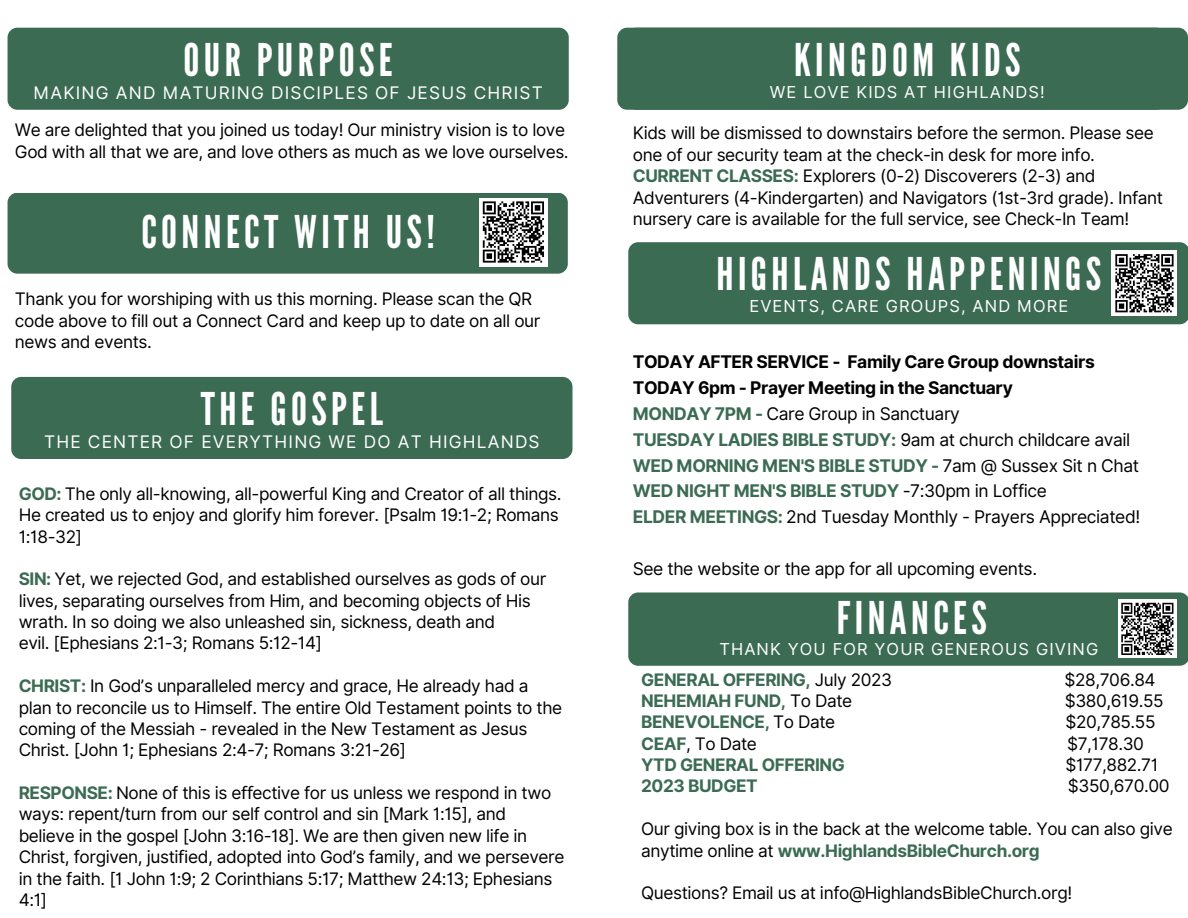
<style>
.page{position:relative;width:1188px;height:918px;background:#fff}
.page>*{position:absolute;margin:0;border:0;box-sizing:border-box;transform-origin:0 0}
.t1{font:45px "League Gothic";letter-spacing:.1em;color:#fff}
.t2{font:17.4px "Inter";letter-spacing:-.025em;color:#000}
.t3{font:700 17.4px "Inter";letter-spacing:-.025em;color:#3b6b53}
.t4{font:700 17.4px "Inter";letter-spacing:-.025em;color:#000}
.t5{font:17.4px "Inter";letter-spacing:.07em;color:#fff}
.t6{font:17.25px/21.3px "Inter";letter-spacing:-.025em;color:#000}
.t7{font:700 17.25px "Inter";letter-spacing:-.025em;color:#3b6b53}
.t8{font:16.5px "Inter";letter-spacing:.07em;color:#fff}
.s1{font-weight:700;color:#3b6b53}
.s2{font-family:"Noto Sans"}
.s3{font-weight:400;color:#000}
</style>
<div class="page">
<div style="left:8px;top:28px;width:561px;height:82px;background:#3b6b53;border-radius:10px"></div>
<div style="left:627px;top:28px;width:561px;height:82px;background:#3b6b53;border-radius:10px"></div>
<div style="left:11px;top:377px;width:561px;height:82px;background:#3b6b53;border-radius:10px"></div>
<div style="left:628px;top:242px;width:560px;height:82px;background:#3b6b53"></div>
<svg style="left:628px;top:592px;width:560px;height:74px;background:#45705b"></svg>
<div style="left:1112px;top:251px;width:65px;height:65px;background:#fff"></div>
<svg style="left:1115px;top:254px;width:59px;height:59px"></svg>
<div style="left:8px;top:193px;width:560px;height:81px;background:#3b6b53;border-radius:10px"></div>
<div style="left:479px;top:198px;width:69px;height:68px;background:#fff"></div>
<svg style="left:482px;top:201px;width:62px;height:62px"></svg>
<p class="t1" style="left:184px;top:34px;width:211px">OUR PURPOSE</p>
<p class="t5" style="left:33px;top:82px;width:511px">MAKING AND MATURING DISCIPLES OF JESUS CHRIST</p>
<p class="t6" style="left:15px;top:119px;width:555px">We are delighted that you joined us today! Our ministry vision is to love<br>God with all that we are, and love others as much as we love ourselves.</p>
<p class="t1" style="left:141px;top:206px;width:295px">CONNECT WITH US!</p>
<p class="t6" style="left:15px;top:288px;width:527px">Thank you for worshiping with us this morning. Please scan the QR code above to fill out a Connect Card and keep up to date on all our news and events.</p>
<p class="t1" style="left:201px;top:383px;width:184px">THE GOSPEL</p>
<p class="t5" style="left:44px;top:431px;width:497px">THE CENTER OF EVERYTHING WE DO AT HIGHLANDS</p>
<p class="t6" style="left:19px;top:483px;width:544px"><span class="s1">GOD:</span> The only all-knowing, all-powerful King and Creator of all things.</p>
<p class="t6" style="left:19px;top:504px;width:542px">He created us to enjoy and glorify him forever. [Psalm 19:1-2; Romans<br>1:18-32]</p>
<p class="t6" style="left:19px;top:568px;width:529px"><span class="s1">SIN:</span> Yet, we rejected God, and established ourselves as gods of our lives, separating ourselves from Him, and becoming objects of His wrath. In so doing we also unleashed sin, sickness, death and</p>
<p class="t6" style="left:19px;top:632px;width:305px">evil. [Ephesians 2:1-3; Romans 5:12-14]</p>
<p class="t6" style="left:19px;top:675px;width:545px"><span class="s1">CHRIST:</span> In God’s unparalleled mercy and grace, He already had a plan to reconcile us to Himself. The entire Old Testament points to the coming of the Messiah - revealed in the New Testament as Jesus Christ. [John 1; Ephesians 2:4-7; Romans 3:21-26]</p>
<p class="t6" style="left:19px;top:782px;width:547px"><span class="s1">RESPONSE:</span> None of this is e<span class="s2">ff</span>ective for us unless we respond in two ways: repent/turn from our self control and sin [Mark 1:15], and believe in the gospel [John 3:16-18]. We are then given new life in Christ, forgiven, justi<span class="s2">fi</span>ed, adopted into God’s family, and we persevere in the faith. [1 John 1:9; 2 Corinthians 5:17; Matthew 24:13; Ephesians 4:1]</p>
<p class="t1" style="left:794px;top:34px;width:228px">KINGDOM KIDS</p>
<p class="t8" style="left:770px;top:82px;width:276px">WE LOVE KIDS AT HIGHLANDS!</p>
<p class="t6" style="left:633px;top:123px;width:522px">Kids will be dismissed to downstairs before the sermon. Please see one of our security team at the check-in desk for more info.</p>
<p class="t6" style="left:633px;top:165px;width:532px"><span class="s1">CURRENT CLASSES:</span> Explorers (0-2) Discoverers (2-3) and<br>Adventurers (4-Kindergarten) and Navigators (1st-3rd grade). Infant nursery care is available for the full service, see Check-In Team!</p>
<p class="t1" style="left:717px;top:248px;width:386px">HIGHLANDS HAPPENINGS</p>
<p class="t8" style="left:749px;top:297px;width:321px">EVENTS, CARE GROUPS, AND MORE</p>
<p class="t4" style="left:633px;top:351px;width:464px">TODAY AFTER SERVICE - Family Care Group downstairs</p>
<p class="t4" style="left:633px;top:377px;width:382px">TODAY 6pm - Prayer Meeting in the Sanctuary</p>
<p class="t2" style="left:633px;top:403px;width:329px"><span class="s1">MONDAY 7PM -</span> Care Group in Sanctuary</p>
<p class="t2" style="left:633px;top:429px;width:499px"><span class="s1">TUESDAY LADIES BIBLE STUDY:</span> 9am at church childcare avail</p>
<p class="t3" style="left:633px;top:455px;width:508px">WED MORNING MEN'S BIBLE STUDY - <span class="s3">7am @ Sussex Sit n Chat</span></p>
<p class="t3" style="left:633px;top:481px;width:416px">WED NIGHT MEN'S BIBLE STUDY <span class="s3">-7:30pm in Loffice</span></p>
<p class="t2" style="left:633px;top:507px;width:509px"><span class="s1">ELDER MEETINGS:</span> 2nd Tuesday Monthly - Prayers Appreciated!</p>
<p class="t2" style="left:633px;top:558px;width:406px">See the website or the app for all upcoming events.</p>
<p class="t1" style="left:837px;top:592px;width:152px">FINANCES</p>
<p class="t8" style="left:719px;top:640px;width:381px">THANK YOU FOR YOUR GENEROUS GIVING</p>
<p class="t7" style="left:641px;top:669px;width:252px">GENERAL OFFERING, <span class="s3">July 2023</span></p>
<p class="t6" style="left:1065px;top:669px;width:92px">$28,706.84</p>
<p class="t7" style="left:641px;top:690px;width:213px">NEHEMIAH FUND, <span class="s3">To Date</span></p>
<p class="t6" style="left:1065px;top:690px;width:100px">$380,619.55</p>
<p class="t7" style="left:641px;top:712px;width:196px">BENEVOLENCE, <span class="s3">To Date</span></p>
<p class="t6" style="left:1066px;top:711px;width:91px">$20,785.55</p>
<p class="t6" style="left:641px;top:733px;width:117px"><span class="s1">CEAF</span>, To Date</p>
<p class="t6" style="left:1067px;top:733px;width:78px">$7,178.30</p>
<p class="t7" style="left:641px;top:754px;width:205px">YTD GENERAL OFFERING</p>
<p class="t6" style="left:1065px;top:754px;width:94px">$177,882.71</p>
<p class="t7" style="left:641px;top:776px;width:118px">2023 BUDGET</p>
<p class="t6" style="left:1068px;top:775px;width:103px">$350,670.00</p>
<p class="t6" style="left:641px;top:818px;width:533px">Our giving box is in the back at the welcome table. You can also give anytime online at <span class="s1">www.HighlandsBibleChurch.org</span></p>
<p class="t6" style="left:641px;top:882px;width:433px">Questions? Email us at info@HighlandsBibleChurch.org!</p>
</div>
